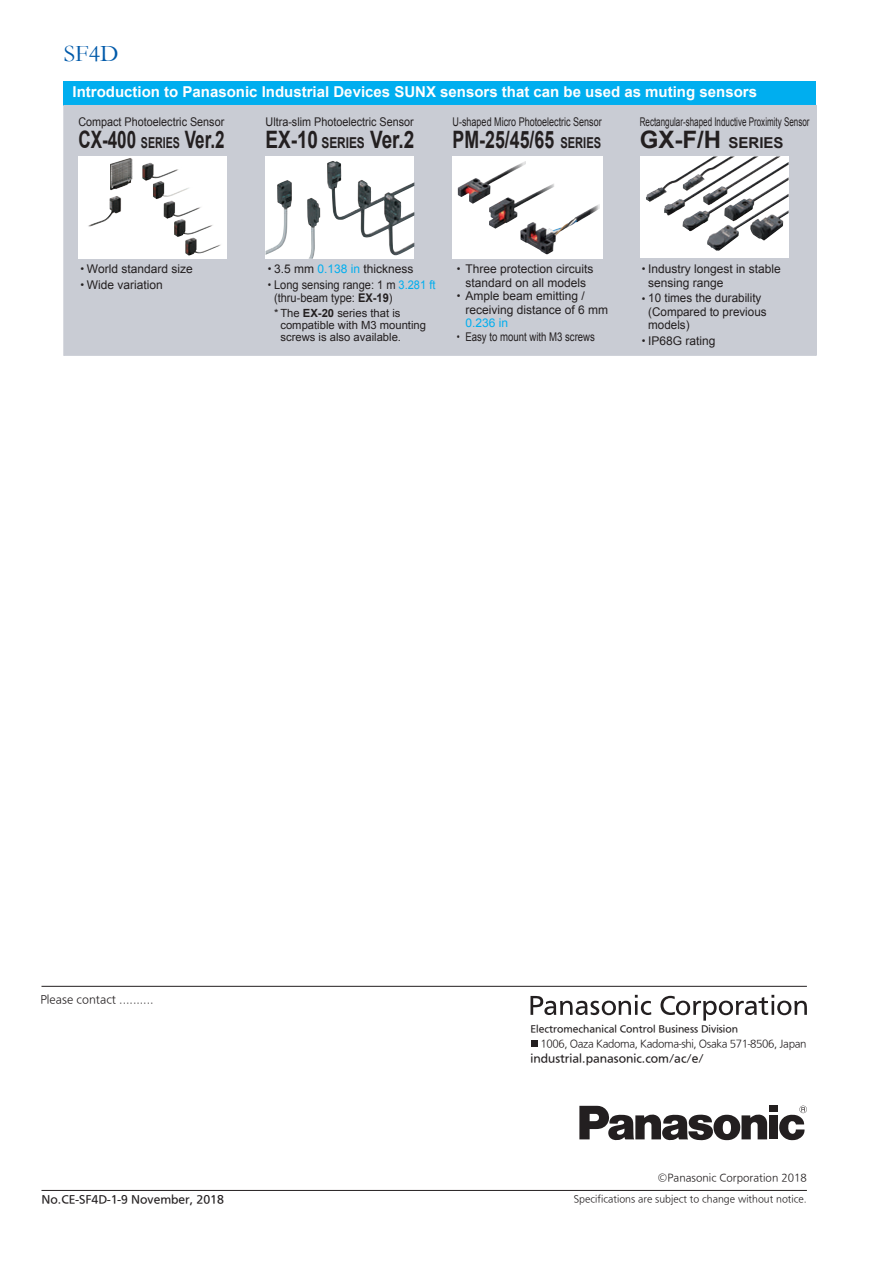
<style>
.page{position:relative;width:893px;height:1263px;background:#fff}
.page>*{position:absolute;margin:0;border:0;box-sizing:border-box;transform-origin:0 0}
.t1{font:700 24px "Arial";color:#231f20;scale:.74 1}
.t2{font:700 24px "Arial";color:#231f20;scale:.71 1}
.t3{font:700 24px "Arial";color:#231f20;scale:.79 1}
.t4{font:700 24px "Arial";color:#231f20}
.t5{font:24px "Garamond";color:#015aaa}
.t6{font:700 15px "Arial";color:#fff}
.t7{font:12px/13.5px "Arial";color:#231f20}
.t8{font:12px "Arial";color:#231f20;scale:.9 1}
.t9{font:12px/13.5px "Arial";color:#231f20;scale:.92 1}
.t10{font:12px "Arial";color:#231f20;scale:.67 1}
.t11{font:12px "Arial";color:#231f20;scale:.75 1}
.t12{font:12px "Arial";color:#231f20;scale:.8 1}
.t13{font:12px "Arial";color:#00aeef}
.t14{font:11.25px/12px "Arial";color:#231f20}
.t15{font:10.5px "PUD Sans serif M";color:#231f20}
.t16{font:10.5px "PUD Sans serif R";color:#231f20}
.t17{font:9.75px "PUD Sans serif R";letter-spacing:-.04em;color:#231f20}
.t18{font:9.75px "PUD Sans serif R";color:#231f20}
.t19{font:9px "PUD Sans serif R";color:#231f20}
.t20{font:9px "PUD Sans serif M";color:#231f20}
.s1{font-size:15px}
.s2{font-family:"Gothic BBB Pro";font-weight:500}
.s3{color:#00aeef}
.s4{font-weight:700}
</style>
<div class="page">
<div style="left:769px;top:1106px;width:9px;height:6px;background:#231f20"></div>
<div style="left:769px;top:1115px;width:9px;height:24px;background:#231f20"></div>
<svg style="left:579px;top:1106px;width:188px;height:34px"></svg>
<svg style="left:779px;top:1106px;width:28px;height:34px"></svg>
<hr style="left:41px;top:1190px;width:766px;height:1px;background:#231f20">
<div style="left:531px;top:1040px;width:7px;height:7px;background:#231f20"></div>
<svg style="left:530px;top:995px;width:121px;height:20px"></svg>
<svg style="left:660px;top:995px;width:147px;height:26px"></svg>
<hr style="left:41px;top:986px;width:766px;height:1px;background:#231f20">
<div style="left:64px;top:81px;width:752px;height:24px;background:#00aeef"></div>
<div style="left:64px;top:105px;width:752px;height:250px;background:#c9ccd4"></div>
<div style="left:64px;top:105px;width:752px;height:251px;border:1px solid #c9ccd4"></div>
<svg style="left:640px;top:156px;width:149px;height:102px;background:#d6d7d7"></svg>
<img style="left:703px;top:156px;width:78px;height:49px">
<div style="left:266px;top:156px;width:148px;height:103px;background:#fff"></div>
<img style="left:266px;top:161px;width:148px;height:95px">
<div style="left:78px;top:156px;width:149px;height:103px;background:#fff"></div>
<img style="left:110px;top:158px;width:79px;height:41px">
<div style="left:453px;top:157px;width:150px;height:102px;background:#fff"></div>
<img style="left:458px;top:161px;width:68px;height:43px">
<img style="left:489px;top:183px;width:65px;height:46px">
<img style="left:520px;top:204px;width:80px;height:50px">
<h1 class="t5" style="left:64px;top:38px;width:56px">SF4D</h1>
<p class="t6" style="left:73px;top:82px;width:686px">Introduction to Panasonic Industrial Devices SUNX sensors that can be used as muting sensors</p>
<p class="t10" style="left:640px;top:114px;width:255px">Rectangular-shaped Inductive Proximity Sensor</p>
<h1 class="t4" style="left:640px;top:123px;width:145px">GX-F/H <span class="s1">SERIES</span></h1>
<p class="t8" style="left:78px;top:114px;width:164px">Compact Photoelectric Sensor</p>
<h1 class="t2" style="left:78px;top:123px;width:207px">CX-400 <span class="s1">SERIES</span> Ver.2</h1>
<p class="t8" style="left:266px;top:114px;width:166px">Ultra-slim Photoelectric Sensor</p>
<h1 class="t3" style="left:266px;top:123px;width:190px">EX-10 <span class="s1">SERIES</span> Ver.2</h1>
<p class="t11" style="left:453px;top:114px;width:200px">U-shaped Micro Photoelectric Sensor</p>
<h1 class="t1" style="left:453px;top:123px;width:202px">PM-25/45/65 <span class="s1">SERIES</span></h1>
<p class="t7" style="left:81px;top:262px;width:114px"><span class="s2">•</span> World standard size</p>
<p class="t7" style="left:81px;top:278px;width:84px"><span class="s2">•</span> Wide variation</p>
<p class="t7" style="left:268px;top:262px;width:147px"><span class="s2">•</span> 3.5 mm <span class="s3">0.138 in</span> thickness</p>
<p class="t9" style="left:274px;top:278px;width:177px;text-indent:-6px"><span class="s2">•</span> Long sensing range: 1 m <span class="s3">3.281 ft </span>(thru-beam type: <span class="s4">EX-19</span>)</p>
<p class="t14" style="left:280px;top:307px;width:147px;text-indent:-6px">* The <span class="s4">EX-20</span> series that is compatible with M3 mounting screws is also available.</p>
<p class="t7" style="left:457px;top:262px;width:138px;text-align:center"><span class="s2">•</span> Three protection circuits standard on all models</p>
<p class="t7" style="left:465px;top:289px;width:144px;text-indent:-9px"><span class="s2">•</span> Ample beam emitting / receiving distance of 6 mm</p>
<p class="t13" style="left:465px;top:315px;width:44px">0.236 in</p>
<p class="t12" style="left:457px;top:329px;width:174px"><span class="s2">•</span> Easy to mount with M3 screws</p>
<p class="t7" style="left:648px;top:262px;width:134px;text-indent:-6px"><span class="s2">•</span> Industry longest in stable sensing range</p>
<p class="t7" style="left:648px;top:291px;width:120px;text-indent:-6px"><span class="s2">•</span> 10 times the durability (Compared to previous models)</p>
<p class="t7" style="left:642px;top:334px;width:75px"><span class="s2">•</span> IP68G rating</p>
<p class="t16" style="left:40px;top:992px;width:115px">Please contact ..........</p>
<p class="t15" style="left:41px;top:1192px;width:184px">No.CE-SF4D-1-9 November, 2018</p>
<p class="t20" style="left:530px;top:1023px;width:209px">Electromechanical Control Business Division</p>
<p class="t17" style="left:540px;top:1037px;width:267px">1006, Oaza Kadoma, Kadoma-shi, Osaka 571-8506, Japan</p>
<p class="t15" style="left:530px;top:1051px;width:175px">industrial.panasonic.com/ac/e/</p>
<p class="t18" style="left:658px;top:1171px;width:150px">©Panasonic Corporation 2018</p>
<p class="t19" style="left:574px;top:1193px;width:235px">Specifications are subject to change without notice.</p>
</div>
